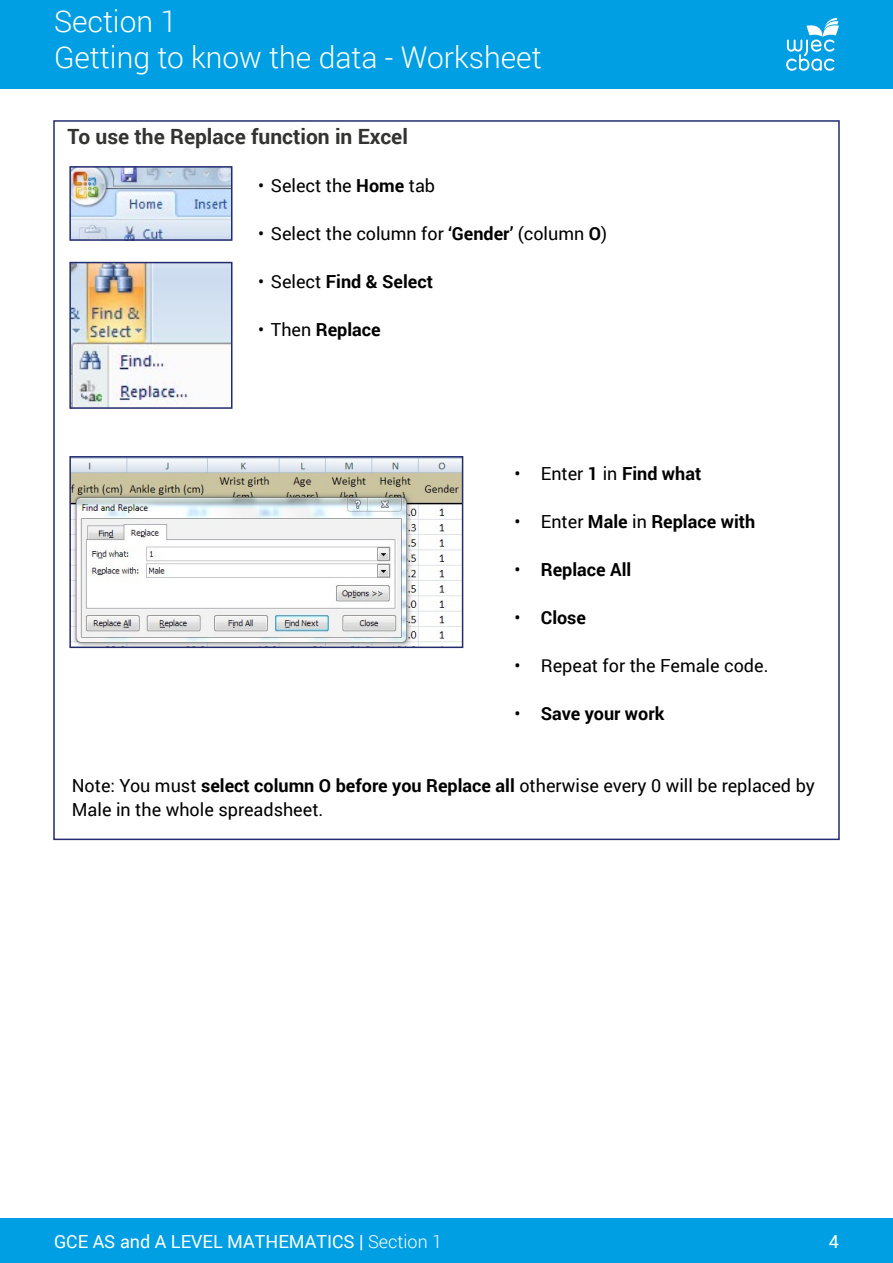
<style>
.page{position:relative;width:893px;height:1263px;background:#fff}
.page>*{position:absolute;margin:0;border:0;box-sizing:border-box;transform-origin:0 0}
.t1{font:300 30px/36px "Roboto";color:#fff}
.t2{font:700 21px "Roboto";color:#333332}
.t3{font:18px/24px "Roboto";color:#000}
.t4{font:700 18px "Roboto";color:#000}
.t5{font:18px "Roboto";color:#fff}
.s1{font-weight:700}
.s2{font-weight:400}
.s3{font-weight:300}
</style>
<div class="page">
<div style="left:0;top:0;width:893px;height:89px;background:#009fe3"></div>
<div style="left:0;top:1218px;width:893px;height:45px;background:#009fe3"></div>
<svg style="left:786px;top:18px;width:53px;height:53px"></svg>
<img style="left:72px;top:459px;width:388px;height:186px">
<div style="left:69px;top:456px;width:394px;height:192px;border:2px solid #222c6e"></div>
<img style="left:72px;top:169px;width:157px;height:69px">
<div style="left:69px;top:166px;width:163px;height:75px;border:2px solid #222c6e"></div>
<img style="left:72px;top:265px;width:157px;height:141px">
<div style="left:69px;top:262px;width:163px;height:147px;border:2px solid #222c6e"></div>
<h1 class="t1" style="left:54px;top:2px;width:489px">Section 1<br>Getting to know the data - Worksheet</h1>
<p class="t2" style="left:68px;top:122px;width:342px">To use the Replace function in Excel</p>
<p class="t3" style="left:258px;top:173px;width:179px">• Select the <span class="s1">Home</span> tab</p>
<p class="t3" style="left:258px;top:221px;width:351px">• Select the column for <span class="s1">‘Gender’</span> (column <span class="s1">O</span>)</p>
<p class="t4" style="left:258px;top:269px;width:176px"><span class="s2">• Select</span> Find &amp; Select</p>
<p class="t4" style="left:258px;top:317px;width:124px"><span class="s2">• Then</span> Replace</p>
<p class="t4" style="left:514px;top:461px;width:188px"><span class="s2">• Enter</span> 1 <span class="s2">in</span> Find what</p>
<p class="t4" style="left:514px;top:509px;width:242px"><span class="s2">• Enter</span> Male <span class="s2">in</span> Replace with</p>
<p class="t4" style="left:514px;top:557px;width:118px"><span class="s2">•</span> Replace All</p>
<p class="t4" style="left:514px;top:605px;width:73px"><span class="s2">•</span> Close</p>
<p class="t3" style="left:514px;top:653px;width:256px">• Repeat for the Female code.</p>
<p class="t4" style="left:514px;top:701px;width:151px"><span class="s2">•</span> Save your work</p>
<p class="t3" style="left:72px;top:773px;width:744px">Note: You must <span class="s1">select column O before you Replace all</span> otherwise every 0 will be replaced by<br>Male in the whole spreadsheet.</p>
<p class="t5" style="left:54px;top:1229px;width:390px">GCE AS and A LEVEL MATHEMATICS | <span class="s3">Section 1</span></p>
<p class="t5" style="left:829px;top:1229px;width:12px">4</p>
</div>
